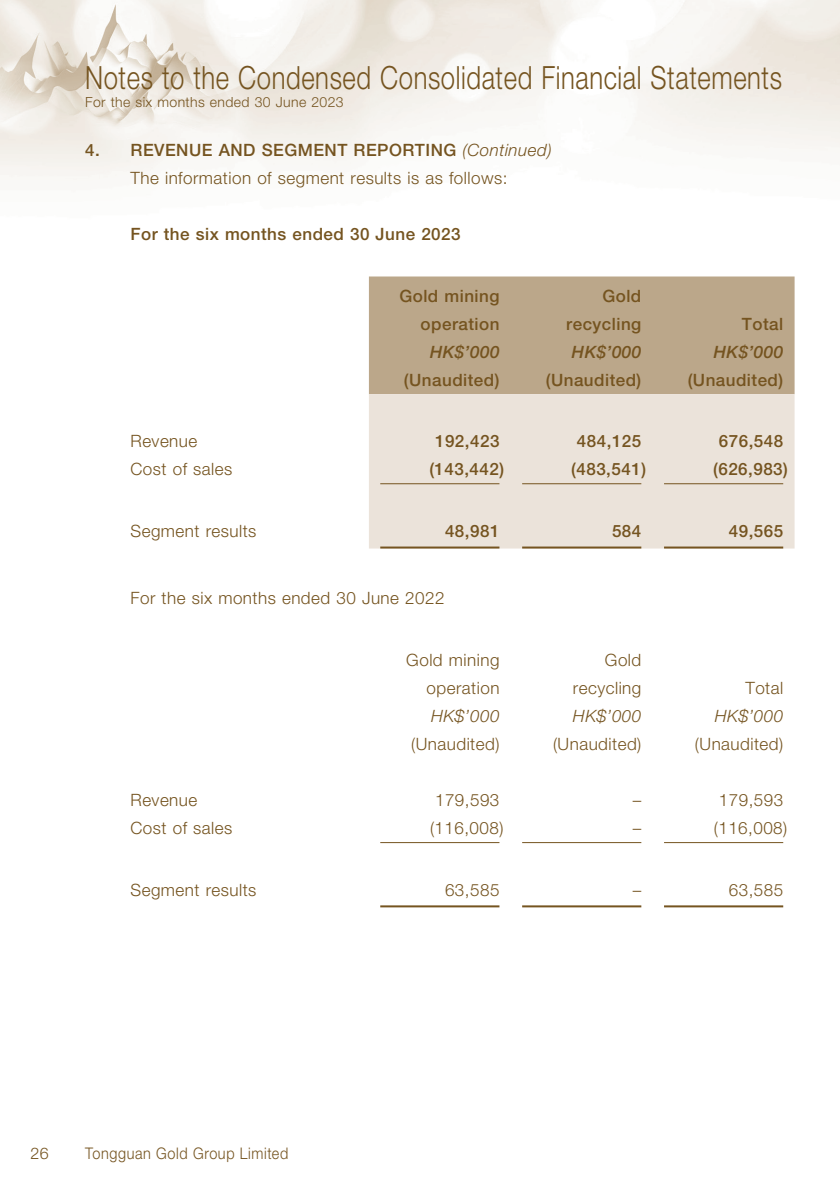
<style>
.page{position:relative;width:840px;height:1191px;background:#fff}
.page>*{position:absolute;margin:0;border:0;box-sizing:border-box;transform-origin:0 0}
.t1{font:300 32px "Helvetica Neue LT Std";letter-spacing:.025em;color:#755420;scale:.8 1}
.t2{font:300 17px/28px "Helvetica Neue LT Std";letter-spacing:.03em;color:#755420;text-align:center}
.t3{font:500 17px "Helvetica Neue LT Std";letter-spacing:.03em;color:#755420}
.t4{font:italic 500 17px "Helvetica Neue LT Std";letter-spacing:.03em;color:#755420}
.t5{font:italic 300 17px "Helvetica Neue LT Std";letter-spacing:.03em;color:#755420}
.t6{font:300 16px "Helvetica Neue LT Std";letter-spacing:.045em;color:#755420;scale:.9 1}
.t7{font:300 16px "Helvetica Neue LT Std";letter-spacing:.045em;color:#755420}
.t8{font:300 14px "Helvetica Neue LT Std";letter-spacing:.03em;color:#755420}
.s1{font-weight:500}
.s2{font-style:italic}
</style>
<div class="page">
<img style="left:0;top:0;width:839px;height:908px">
<div style="left:369px;top:276px;width:425px;height:118px;background:#bba78a"></div>
<div style="left:369px;top:394px;width:425px;height:154px;background:#ebe3da"></div>
<hr style="left:380px;top:483px;width:119px;height:1px;background:#755420">
<hr style="left:522px;top:483px;width:119px;height:1px;background:#755420">
<hr style="left:663px;top:483px;width:119px;height:1px;background:#755420">
<hr style="left:380px;top:546px;width:119px;height:2px;background:#755420">
<hr style="left:522px;top:546px;width:119px;height:2px;background:#755420">
<hr style="left:663px;top:546px;width:119px;height:2px;background:#755420">
<hr style="left:380px;top:842px;width:119px;height:1px;background:#755420">
<hr style="left:522px;top:842px;width:119px;height:1px;background:#755420">
<hr style="left:663px;top:842px;width:119px;height:1px;background:#755420">
<hr style="left:380px;top:905px;width:119px;height:2px;background:#755420">
<hr style="left:522px;top:905px;width:119px;height:2px;background:#755420">
<hr style="left:663px;top:905px;width:119px;height:2px;background:#755420">
<h1 class="t1" style="left:85px;top:58px;width:872px">Notes to the Condensed Consolidated Financial Statements</h1>
<p class="t8" style="left:85px;top:93px;width:260px">For the six months ended 30 June 2023</p>
<p class="t2" style="left:85px;top:135px;width:468px"><span class="s1">4. REVENUE AND SEGMENT REPORTING</span> <span class="s2">(Continued)<br></span>The information of segment results is as follows:</p>
<p class="t3" style="left:130px;top:224px;width:331px">For the six months ended 30 June 2023</p>
<p class="t3" style="left:399px;top:285px;width:102px">Gold mining</p>
<p class="t3" style="left:602px;top:285px;width:40px">Gold</p>
<p class="t3" style="left:420px;top:313px;width:80px">operation</p>
<p class="t3" style="left:566px;top:313px;width:77px">recycling</p>
<p class="t3" style="left:741px;top:313px;width:43px">Total</p>
<p class="t4" style="left:430px;top:341px;width:71px">HK$’000</p>
<p class="t4" style="left:571px;top:341px;width:71px">HK$’000</p>
<p class="t4" style="left:713px;top:341px;width:71px">HK$’000</p>
<p class="t3" style="left:403px;top:369px;width:97px">(Unaudited)</p>
<p class="t3" style="left:545px;top:369px;width:97px">(Unaudited)</p>
<p class="t3" style="left:687px;top:369px;width:97px">(Unaudited)</p>
<p class="t2" style="left:130px;top:427px;width:68px">Revenue</p>
<p class="t3" style="left:435px;top:431px;width:66px">192,423</p>
<p class="t3" style="left:576px;top:431px;width:66px">484,125</p>
<p class="t3" style="left:718px;top:431px;width:66px">676,548</p>
<p class="t2" style="left:130px;top:455px;width:103px">Cost of sales</p>
<p class="t3" style="left:429px;top:459px;width:76px">(143,442)</p>
<p class="t3" style="left:571px;top:459px;width:76px">(483,541)</p>
<p class="t3" style="left:712px;top:459px;width:76px">(626,983)</p>
<p class="t2" style="left:130px;top:517px;width:127px">Segment results</p>
<p class="t3" style="left:445px;top:521px;width:56px">48,981</p>
<p class="t3" style="left:611px;top:521px;width:31px">584</p>
<p class="t3" style="left:728px;top:521px;width:56px">49,565</p>
<p class="t2" style="left:130px;top:584px;width:315px">For the six months ended 30 June 2022</p>
<p class="t2" style="left:406px;top:646px;width:95px">Gold mining</p>
<p class="t2" style="left:604px;top:646px;width:38px">Gold</p>
<p class="t2" style="left:426px;top:674px;width:74px">operation</p>
<p class="t2" style="left:572px;top:674px;width:70px">recycling</p>
<p class="t2" style="left:745px;top:674px;width:39px">Total</p>
<p class="t5" style="left:431px;top:706px;width:70px">HK$’000</p>
<p class="t5" style="left:572px;top:706px;width:70px">HK$’000</p>
<p class="t5" style="left:714px;top:706px;width:70px">HK$’000</p>
<p class="t2" style="left:411px;top:730px;width:90px">(Unaudited)</p>
<p class="t2" style="left:552px;top:730px;width:90px">(Unaudited)</p>
<p class="t2" style="left:694px;top:730px;width:90px">(Unaudited)</p>
<p class="t2" style="left:130px;top:786px;width:68px">Revenue</p>
<p class="t2" style="left:435px;top:786px;width:66px">179,593</p>
<p class="t2" style="left:632px;top:786px;width:10px">–</p>
<p class="t2" style="left:718px;top:786px;width:66px">179,593</p>
<p class="t2" style="left:130px;top:814px;width:103px">Cost of sales</p>
<p class="t2" style="left:430px;top:814px;width:75px">(116,008)</p>
<p class="t2" style="left:632px;top:814px;width:10px">–</p>
<p class="t2" style="left:713px;top:814px;width:75px">(116,008)</p>
<p class="t2" style="left:130px;top:875px;width:127px">Segment results</p>
<p class="t2" style="left:445px;top:875px;width:56px">63,585</p>
<p class="t2" style="left:632px;top:875px;width:10px">–</p>
<p class="t2" style="left:728px;top:875px;width:56px">63,585</p>
<p class="t7" style="left:31px;top:1143px;width:20px">26</p>
<p class="t6" style="left:85px;top:1143px;width:227px">Tongguan Gold Group Limited</p>
</div>
